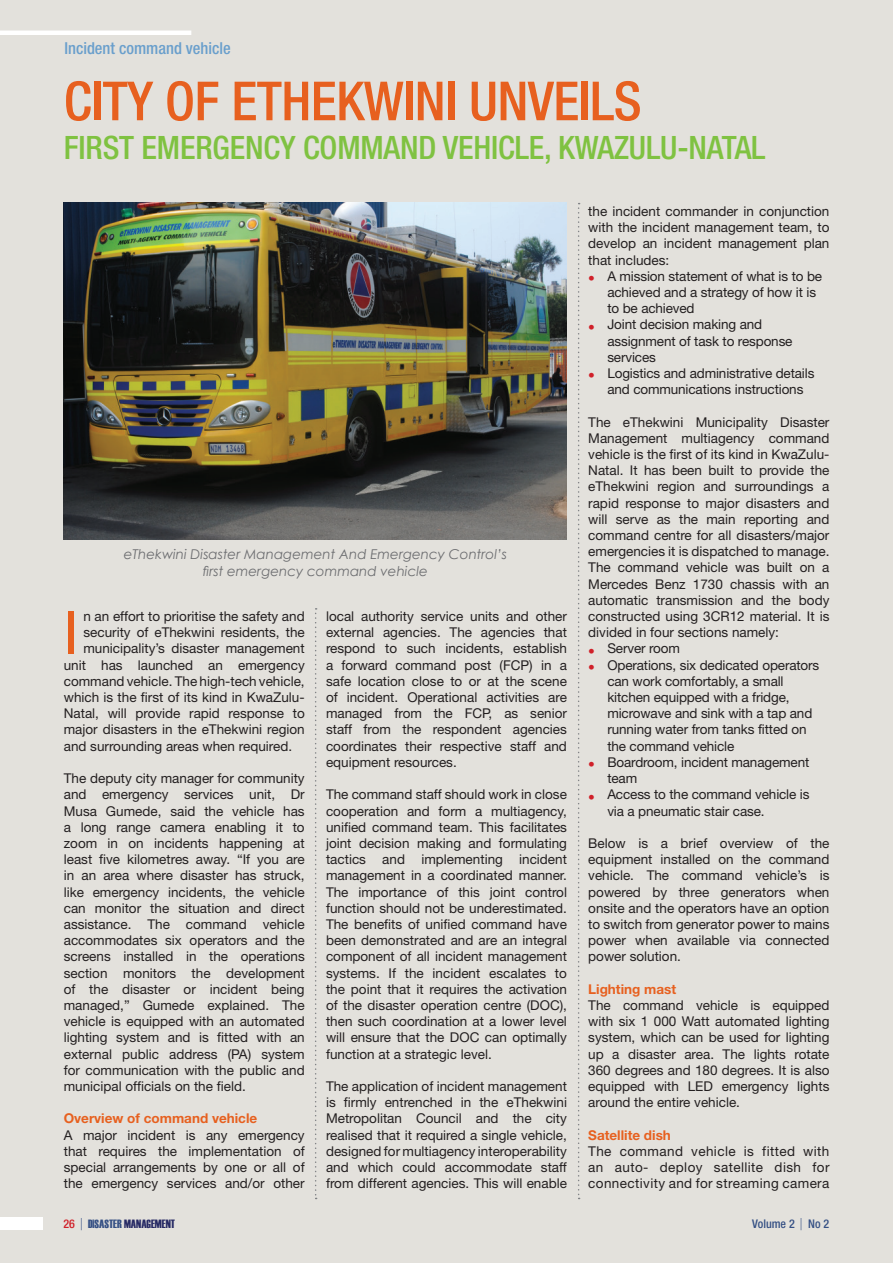
<style>
.page{position:relative;width:893px;height:1263px;background:#e3e1dc}
.page>*{position:absolute;margin:0;border:0;box-sizing:border-box;transform-origin:0 0}
.t1{font:58.95px "Helvetica Neue";color:#e7601f}
.t2{font:500 condensed 54px "Helvetica Neue";letter-spacing:-.01em;color:#e7601f}
.t3{font:500 condensed 32.25px "Helvetica Neue";letter-spacing:-.005em;color:#7fc241}
.t4{font:500 condensed 16.5px "Helvetica Neue";color:#6a9fcc}
.t5{font:13.5px/16.2px "Helvetica Neue";color:#231f20;text-align:justify}
.t6{font:italic 13.5px/17.2px "Century Gothic";color:#6c6d70;text-align:center}
.t7{font:700 13.5px "Helvetica Neue";color:#e7601f}
.t8{font:12px "Haettenschweiler";color:#272a64}
.t9{font:500 condensed 12px "Helvetica Neue";color:#355084}
.s1{color:#d02029}
.s2{font-family:"Helvetica Neue";font-weight:500;font-stretch:condensed;color:#d02029}
.s3{font-family:"Helvetica Neue";font-weight:500;font-stretch:condensed;font-size:16.5px;color:#355084}
.s4{color:#355084}
.s5{font-size:16.5px}
</style>
<div class="page">
<hr style="left:0;top:31px;width:191px;height:4px;background:#fff">
<div style="left:0;top:1218px;width:43px;height:12px;background:#fff"></div>
<svg style="left:578px;top:203px;width:2px;height:996px"></svg>
<svg style="left:315px;top:608px;width:2px;height:591px"></svg>
<img style="left:64px;top:203px;width:503px;height:337px">
<p class="t4" style="left:64px;top:39px;width:168px">INCIDENT COMMAND VEHICLE</p>
<h2 class="t2" style="left:64px;top:69px;width:324px">CITY OF ETHEKWINI</h2>
<h2 class="t2" style="left:469px;top:69px;width:131px">UNVEILS</h2>
<h3 class="t3" style="left:64px;top:128px;width:259px">FIRST EMERGENCY COMMAND</h3>
<h3 class="t3" style="left:443px;top:128px;width:134px">VEHICLE, KWAZ</h3>
<h3 class="t3" style="left:629px;top:128px;width:94px">ULU-NATAL</h3>
<p class="t6" style="left:124px;top:545px;width:385px">eThekwini Disaster Management And Emergency Control’s first emergency command vehicle</p>
<h1 class="t1" style="left:64px;top:597px;width:17px">I</h1>
<p class="t5" style="left:83px;top:608px;width:223px">n an effort to prioritise the safety and</p>
<p class="t5" style="left:83px;top:624px;width:223px">security of eThekwini residents, the</p>
<p class="t5" style="left:83px;top:640px;width:223px">municipality’s disaster management</p>
<p class="t5" style="left:64px;top:657px;width:242px">unit has launched an emergency</p>
<p class="t5" style="left:64px;top:673px;width:242px">command vehicle. The high-tech vehicle,</p>
<p class="t5" style="left:64px;top:689px;width:242px">which is the first of its kind in KwaZulu-</p>
<p class="t5" style="left:64px;top:705px;width:242px">Natal, will provide rapid response to</p>
<p class="t5" style="left:64px;top:721px;width:242px">major disasters in the eThekwini region</p>
<p class="t5" style="left:64px;top:738px;width:230px">and surrounding areas when required.</p>
<p class="t5" style="left:64px;top:770px;width:242px">The deputy city manager for community and emergency services unit, Dr Musa Gumede, said the vehicle has a long range camera enabling it to zoom in on incidents happening at least five kilometres away. “If you are in an area where disaster has struck, like emergency incidents, the vehicle can monitor the situation and direct assistance. The command vehicle accommodates six operators and the screens installed in the operations section monitors the development of the disaster or incident being managed,” Gumede explained. The vehicle is equipped with an automated lighting system and is fitted with an external public address (PA) system for communication with the public and municipal officials on the field.</p>
<p class="t7" style="left:64px;top:1110px;width:195px">Overview of command vehicle</p>
<p class="t5" style="left:64px;top:1126px;width:242px">A major incident is any emergency that requires the implementation of special arrangements by one or all of the emergency services and/or other</p>
<p class="t5" style="left:326px;top:608px;width:242px">local authority service units and other external agencies. The agencies that respond to such incidents, establish a forward command post (FCP) in a safe location close to or at the scene of incident. Operational activities are managed from the FCP, as senior staff from the respondent agencies coordinates their respective staff and equipment resources.</p>
<p class="t5" style="left:326px;top:786px;width:242px">The command staff should work in close cooperation and form a multiagency, unified command team. This facilitates joint decision making and formulating tactics and implementing incident management in a coordinated manner.<br>The importance of this joint control function should not be underestimated.<br>The benefits of unified command have been demonstrated and are an integral component of all incident management systems. If the incident escalates to the point that it requires the activation of the disaster operation centre (DOC), then such coordination at a lower level will ensure that the DOC can optimally function at a strategic level.</p>
<p class="t5" style="left:326px;top:1078px;width:242px">The application of incident management is firmly entrenched in the eThekwini Metropolitan Council and the city realised that it required a single vehicle, designed for multiagency interoperability and which could accommodate staff from different agencies. This will enable</p>
<p class="t5" style="left:588px;top:203px;width:243px">the incident commander in conjunction with the incident management team, to develop an incident management plan that includes:</p>
<p class="t5" style="left:607px;top:268px;width:216px;text-align:left;text-indent:-19px"><span class="s1">•</span> A mission statement of what is to be achieved and a strategy of how it is to be achieved</p>
<p class="t5" style="left:607px;top:316px;width:187px;text-align:left;text-indent:-19px"><span class="s1">•</span> Joint decision making and assignment of task to response services</p>
<p class="t5" style="left:588px;top:365px;width:228px;text-align:center"><span class="s1">•</span> Logistics and administrative details and communications instructions</p>
<p class="t5" style="left:588px;top:414px;width:243px">The eThekwini Municipality Disaster Management multiagency command vehicle is the first of its kind in KwaZulu-Natal. It has been built to provide the eThekwini region and surroundings a rapid response to major disasters and will serve as the main reporting and command centre for all disasters/major emergencies it is dispatched to manage.<br>The command vehicle was built on a Mercedes Benz 1730 chassis with an automatic transmission and the body constructed using 3CR12 material. It is divided in four sections namely:</p>
<p class="t5" style="left:588px;top:640px;width:93px"><span class="s1">•</span> Server room</p>
<p class="t5" style="left:607px;top:657px;width:213px;text-align:left;text-indent:-19px"><span class="s1">•</span> Operations, six dedicated operators can work comfortably, a small kitchen equipped with a fridge, microwave and sink with a tap and running water from tanks fitted on the command vehicle</p>
<p class="t5" style="left:607px;top:754px;width:203px;text-indent:-19px"><span class="s1">•</span> Boardroom, incident management team</p>
<p class="t5" style="left:607px;top:786px;width:204px;text-indent:-19px"><span class="s1">•</span> Access to the command vehicle is via a pneumatic stair case.</p>
<p class="t5" style="left:588px;top:835px;width:243px">Below is a brief overview of the equipment installed on the command vehicle. The command vehicle’s is powered by three generators when onsite and the operators have an option to switch from generator power to mains power when available via connected power solution.</p>
<p class="t7" style="left:588px;top:980px;width:89px">Lighting mast</p>
<p class="t5" style="left:588px;top:997px;width:243px">The command vehicle is equipped with six 1 000 Watt automated lighting system, which can be used for lighting up a disaster area. The lights rotate 360 degrees and 180 degrees. It is also equipped with LED emergency lights around the entire vehicle.</p>
<p class="t7" style="left:588px;top:1126px;width:84px">Satellite dish</p>
<p class="t5" style="left:588px;top:1143px;width:243px">The command vehicle is fitted with an auto- deploy satellite dish for connectivity and for streaming camera</p>
<p class="t8" style="left:64px;top:1216px;width:113px"><span class="s2">26</span> <span class="s3">|</span> <span class="s4">DISASTER</span> MANAGEMENT</p>
<p class="t9" style="left:801px;top:1217px;width:30px"><span class="s5">|</span> NO 2</p>
<p class="t9" style="left:752px;top:1217px;width:44px">VOLUME 2</p>
</div>
